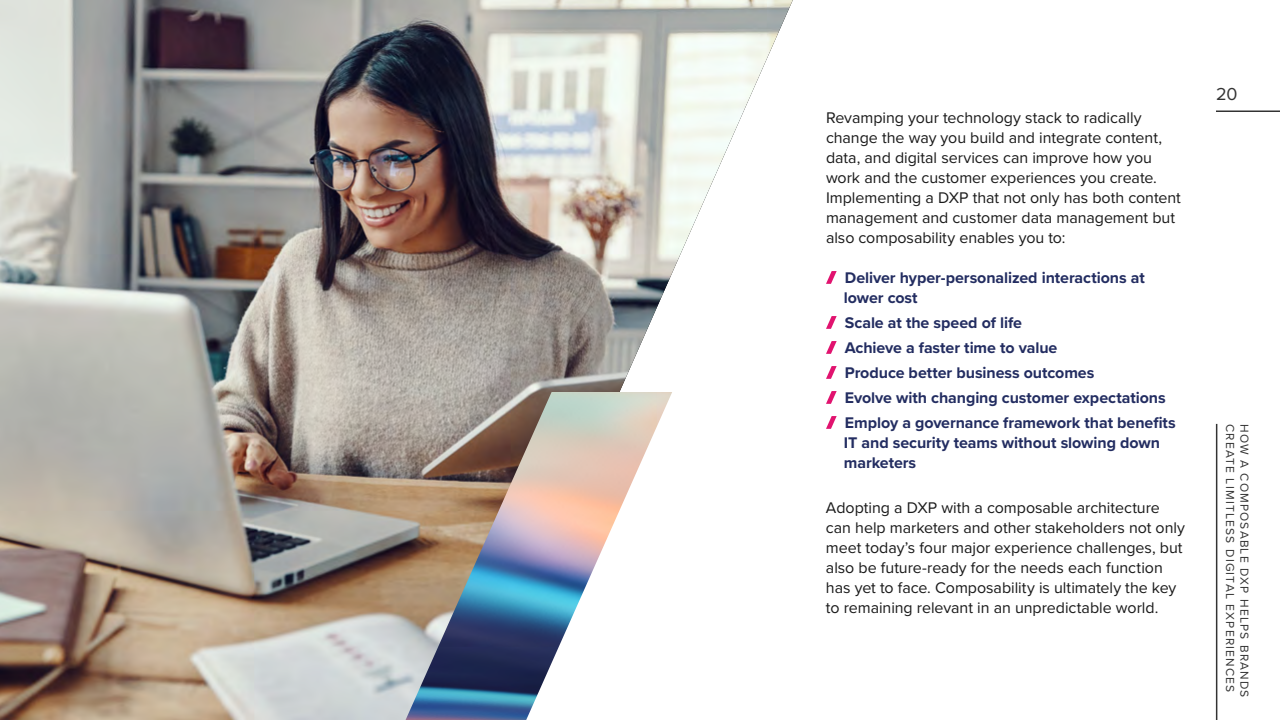
<style>
.page{position:relative;width:1280px;height:720px;background:#fff}
.page>*{position:absolute;margin:0;border:0;box-sizing:border-box;transform-origin:0 0}
.t1{font:18px "Proxima Nova";color:#333}
.t2{font:16px/20px "Proxima Nova";letter-spacing:-.005em;color:#1a1a1a}
.t3{font:700 16px/25px "Proxima Nova";letter-spacing:-.005em;color:#232d61}
.t4{font:12px "Proxima Nova";letter-spacing:.1em;color:#333}
</style>
<div class="page">
<svg style="left:826px;top:271px;width:11px;height:13px"></svg>
<svg style="left:826px;top:316px;width:11px;height:13px"></svg>
<svg style="left:826px;top:341px;width:11px;height:13px"></svg>
<svg style="left:826px;top:366px;width:11px;height:13px"></svg>
<svg style="left:826px;top:391px;width:11px;height:13px"></svg>
<svg style="left:826px;top:416px;width:11px;height:13px"></svg>
<img style="left:0;top:0;width:793px;height:720px">
<img style="left:406px;top:392px;width:266px;height:328px">
<hr style="left:1216px;top:424px;width:1px;height:296px;background:#333">
<hr style="left:1216px;top:110px;width:64px;height:2px;background:#333">
<p class="t2" style="left:826px;top:107px;width:357px">Revamping your technology stack to radically change the way you build and integrate content, data, and digital services can improve how you work and the customer experiences you create.<br>Implementing a DXP that not only has both content management and customer data management but also composability enables you to:</p>
<p class="t3" style="left:844px;top:267px;width:302px;line-height:20px">Deliver hyper-personalized interactions at lower cost</p>
<p class="t3" style="left:845px;top:310px;width:332px">Scale at the speed of life<br>Achieve a faster time to value<br>Produce better business outcomes<br>Evolve with changing customer expectations Employ a governance framework that benefits</p>
<p class="t3" style="left:844px;top:432px;width:318px;line-height:20px">IT and security teams without slowing down marketers</p>
<p class="t2" style="left:826px;top:497px;width:361px">Adopting a DXP with a composable architecture can help marketers and other stakeholders not only meet today’s four major experience challenges, but also be future-ready for the needs each function has yet to face. Composability is ultimately the key to remaining relevant in an unpredictable world.</p>
<p class="t1" style="left:1216px;top:81px;width:23px">20</p>
<p class="t4" style="left:1239px;top:424px;width:270px;rotate:90deg">CREATE LIMITLESS DIGITAL EXPERIENCES</p>
<p class="t4" style="left:1253px;top:424px;width:275px;rotate:90deg">HOW A COMPOSABLE DXP HELPS BRANDS</p>
</div>
